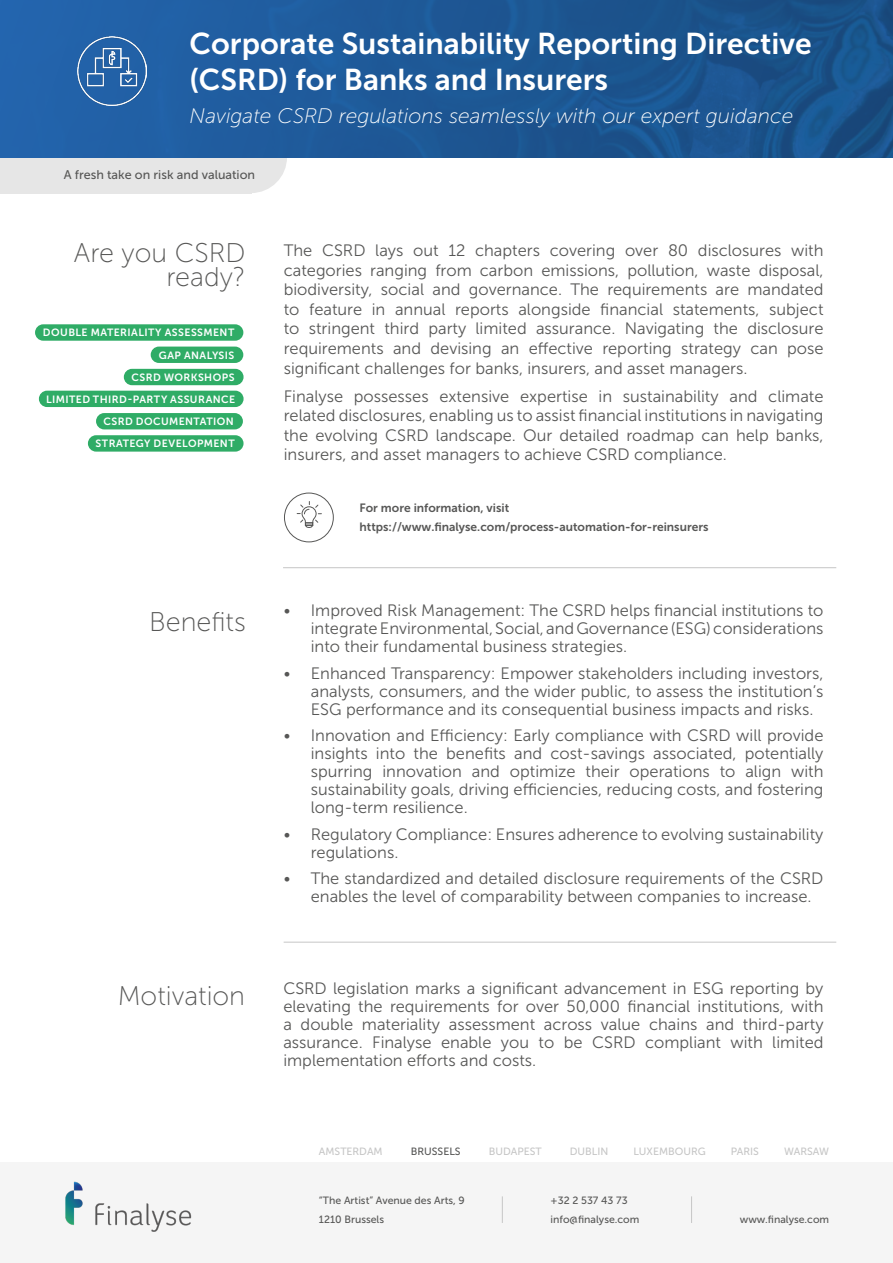
<style>
.page{position:relative;width:893px;height:1263px;background:#fff}
.page>*{position:absolute;margin:0;border:0;box-sizing:border-box;transform-origin:0 0}
.t1{font:30px/36px "Museo Sans 700";color:#fff}
.t2{font:27px/24px "Museo Sans 100";color:#575756;text-align:right}
.t3{font:italic 21px "Museo Sans 100";color:#fff}
.t4{font:16.5px/18px "Museo Sans 300";color:#575756;text-align:justify}
.t5{font:12.6px "Museo Sans 500";color:#575756}
.t6{font:12px/19.5px "Museo Sans 700";color:#575756}
.t7{font:10.5px/22.2px "Museo Sans 700";letter-spacing:.04em;color:#fff;text-align:right}
.t8{font:10.5px/18.8px "Museo Sans 500";color:#575756}
.t9{font:10.5px "Museo Sans 500";color:#c6c6c6}
</style>
<div class="page">
<div style="left:0;top:1162px;width:893px;height:101px;background:#f5f5f5"></div>
<svg style="left:502px;top:1196px;width:1px;height:27px"></svg>
<svg style="left:691px;top:1196px;width:1px;height:27px"></svg>
<img style="left:65px;top:1181px;width:127px;height:51px">
<div style="left:0;top:157px;width:251px;height:36px;background:#e6e6e6"></div>
<svg style="left:251px;top:158px;width:36px;height:35px"></svg>
<img style="left:0;top:0;width:893px;height:158px">
<hr style="left:283px;top:567px;width:553px;height:1px;background:#c6c6c6">
<div style="left:284px;top:493px;width:50px;height:49px;border:1px solid #575756;border-radius:50%"></div>
<svg style="left:296px;top:501px;width:26px;height:27px"></svg>
<div style="left:151px;top:347px;width:92px;height:16px;background:#2fac66;border-radius:8px"></div>
<div style="left:124px;top:369px;width:120px;height:16px;background:#2fac66;border-radius:8px"></div>
<div style="left:35px;top:324px;width:208px;height:17px;background:#2fac66;border-radius:8px"></div>
<img style="left:78px;top:36px;width:69px;height:69px">
<div style="left:39px;top:391px;width:205px;height:16px;background:#2fac66;border-radius:8px"></div>
<div style="left:96px;top:413px;width:147px;height:16px;background:#2fac66;border-radius:8px"></div>
<hr style="left:284px;top:942px;width:552px;height:1px;background:#c6c6c6">
<div style="left:88px;top:435px;width:156px;height:17px;background:#2fac66;border-radius:8px"></div>
<h1 class="t1" style="left:190px;top:25px;width:623px">Corporate Sustainability Reporting Directive (CSRD) for Banks and Insurers</h1>
<p class="t3" style="left:190px;top:105px;width:605px">Navigate CSRD regulations seamlessly with our expert guidance</p>
<p class="t5" style="left:64px;top:168px;width:193px">A fresh take on risk and valuation</p>
<h2 class="t2" style="left:74px;top:241px;width:173px">Are you CSRD ready?</h2>
<p class="t7" style="left:43px;top:322px;width:193px">DOUBLE MATERIALITY ASSESSMENT</p>
<p class="t7" style="left:132px;top:344px;width:104px">GAP ANALYSIS<br>CSRD WORKSHOPS</p>
<p class="t7" style="left:46px;top:388px;width:191px">LIMITED THIRD-PARTY ASSURANCE<br>CSRD DOCUMENTATION</p>
<p class="t7" style="left:95px;top:433px;width:141px">STRATEGY DEVELOPMENT</p>
<p class="t4" style="left:284px;top:241px;width:541px;line-height:19.5px">The CSRD lays out 12 chapters covering over 80 disclosures with categories ranging from carbon emissions, pollution, waste disposal, biodiversity, social and governance. The requirements are mandated to feature in annual reports alongside financial statements, subject to stringent third party limited assurance. Navigating the disclosure requirements and devising an effective reporting strategy can pose significant challenges for banks, insurers, and asset managers.</p>
<p class="t4" style="left:284px;top:386px;width:541px;line-height:19.5px">Finalyse possesses extensive expertise in sustainability and climate related disclosures, enabling us to assist financial institutions in navigating the evolving CSRD landscape. Our detailed roadmap can help banks, insurers, and asset managers to achieve CSRD compliance.</p>
<p class="t6" style="left:359px;top:498px;width:351px">For more information, visit https://www.finalyse.com/process-automation-for-reinsurers</p>
<h2 class="t2" style="left:149px;top:610px;width:98px">Benefits</h2>
<p class="t4" style="left:311px;top:601px;width:514px;text-indent:-27px">• Improved Risk Management: The CSRD helps financial institutions to integrate Environmental, Social, and Governance (ESG) considerations into their fundamental business strategies.</p>
<p class="t4" style="left:311px;top:664px;width:514px;text-indent:-27px">• Enhanced Transparency: Empower stakeholders including investors, analysts, consumers, and the wider public, to assess the institution’s ESG performance and its consequential business impacts and risks.</p>
<p class="t4" style="left:311px;top:726px;width:514px;text-indent:-27px">• Innovation and Efficiency: Early compliance with CSRD will provide insights into the benefits and cost-savings associated, potentially spurring innovation and optimize their operations to align with sustainability goals, driving efficiencies, reducing costs, and fostering long-term resilience.</p>
<p class="t4" style="left:311px;top:825px;width:514px;text-indent:-27px">• Regulatory Compliance: Ensures adherence to evolving sustainability regulations.</p>
<p class="t4" style="left:311px;top:869px;width:514px;text-indent:-27px">• The standardized and detailed disclosure requirements of the CSRD enables the level of comparability between companies to increase.</p>
<h2 class="t2" style="left:118px;top:984px;width:129px">Motivation</h2>
<p class="t4" style="left:283px;top:979px;width:542px">CSRD legislation marks a significant advancement in ESG reporting by elevating the requirements for over 50,000 financial institutions, with a double materiality assessment across value chains and third-party assurance. Finalyse enable you to be CSRD compliant with limited implementation efforts and costs.</p>
<p class="t9" style="left:319px;top:1145px;width:65px">AMSTERDAM</p>
<p class="t8" style="left:411px;top:1141px;width:51px">BRUSSELS</p>
<p class="t9" style="left:489px;top:1145px;width:54px">BUDAPEST</p>
<p class="t9" style="left:570px;top:1145px;width:40px">DUBLIN</p>
<p class="t9" style="left:633px;top:1145px;width:74px">LUXEMBOURG</p>
<p class="t9" style="left:731px;top:1145px;width:30px">PARIS</p>
<p class="t9" style="left:784px;top:1145px;width:47px">WARSAW</p>
<p class="t8" style="left:319px;top:1191px;width:147px">“The Artist” Avenue des Arts, 9<br>1210 Brussels</p>
<p class="t8" style="left:551px;top:1191px;width:90px">+32 2 537 43 73 info@finalyse.com</p>
<p class="t8" style="left:740px;top:1210px;width:91px">www.finalyse.com</p>
</div>
